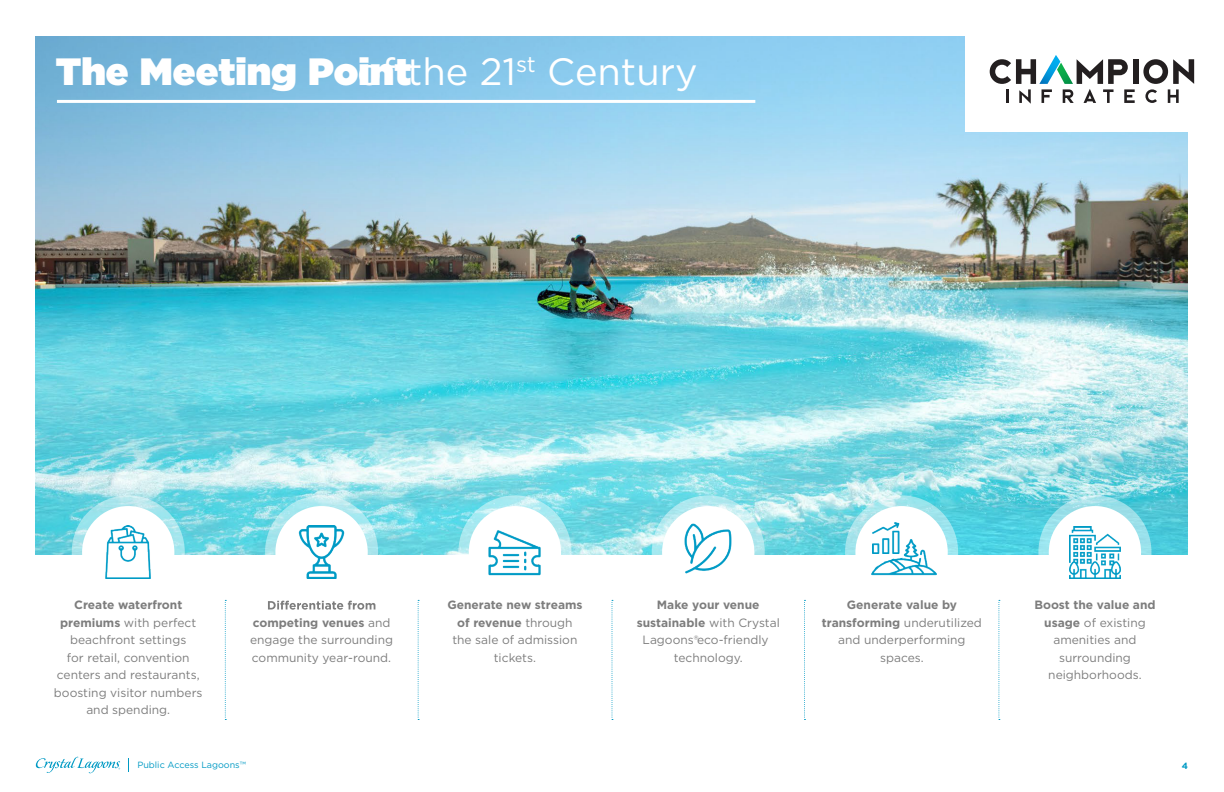
<style>
.page{position:relative;width:1224px;height:792px;background:#fff}
.page>*{position:absolute;margin:0;border:0;box-sizing:border-box;transform-origin:0 0}
.t1{font:38px "Gotham";color:#fff}
.t2{font:900 38px "Gotham";color:#fff}
.t3{font:12px/17.5px "Gotham";color:#7d7d7d;text-align:center}
.t4{font:9px "Gotham";color:#009ac4}
.t5{font:700 9px "Gotham";color:#009ac4}
.s1{font-weight:700}
</style>
<div class="page">
<svg style="left:128px;top:758px;width:1px;height:13px"></svg>
<svg style="left:36px;top:757px;width:84px;height:16px"></svg>
<img style="left:36px;top:36px;width:1152px;height:518px">
<svg style="left:458px;top:495px;width:113px;height:113px"></svg>
<div style="left:469px;top:506px;width:92px;height:92px;background:#fff;border-radius:50%"></div>
<svg style="left:652px;top:495px;width:113px;height:113px"></svg>
<div style="left:662px;top:506px;width:92px;height:92px;background:#fff;border-radius:50%"></div>
<svg style="left:845px;top:495px;width:113px;height:113px"></svg>
<div style="left:855px;top:506px;width:93px;height:92px;background:#fff;border-radius:50%"></div>
<svg style="left:1038px;top:495px;width:113px;height:113px"></svg>
<div style="left:1049px;top:506px;width:92px;height:92px;background:#fff;border-radius:50%"></div>
<svg style="left:72px;top:495px;width:113px;height:113px"></svg>
<div style="left:82px;top:506px;width:92px;height:92px;background:#fff;border-radius:50%"></div>
<svg style="left:265px;top:495px;width:113px;height:113px"></svg>
<div style="left:275px;top:506px;width:93px;height:92px;background:#fff;border-radius:50%"></div>
<img style="left:1069px;top:527px;width:52px;height:51px">
<img style="left:684px;top:523px;width:59px;height:60px">
<img style="left:871px;top:539px;width:65px;height:37px">
<svg style="left:875px;top:554px;width:27px;height:14px"></svg>
<img style="left:873px;top:522px;width:31px;height:32px">
<svg style="left:268px;top:601px;width:107px;height:9px"></svg>
<hr style="left:57px;top:100px;width:698px;height:3px;background:#fff">
<img style="left:298px;top:526px;width:47px;height:53px">
<img style="left:105px;top:525px;width:46px;height:53px">
<img style="left:488px;top:530px;width:53px;height:46px">
<svg style="left:225px;top:600px;width:1px;height:120px"></svg>
<svg style="left:418px;top:600px;width:1px;height:120px"></svg>
<svg style="left:612px;top:600px;width:1px;height:120px"></svg>
<svg style="left:804px;top:600px;width:1px;height:120px"></svg>
<svg style="left:998px;top:600px;width:2px;height:120px"></svg>
<div style="left:965px;top:30px;width:254px;height:102px;background:#fff"></div>
<svg style="left:990px;top:55px;width:204px;height:49px"></svg>
<h1 class="t1" style="left:357px;top:47px;width:342px">of the 21<sup>st</sup> Century</h1>
<h1 class="t2" style="left:56px;top:44px;width:357px">The Meeting Point</h1>
<p class="t3" style="left:54px;top:596px;width:150px"><span class="s1">Create waterfront premiums</span> with perfect beachfront settings<br>for retail, convention centers and restaurants, boosting visitor numbers and spending.</p>
<p class="t3" style="left:447px;top:596px;width:137px"><span class="s1">Generate new streams of revenue</span> through the sale of admission tickets.</p>
<p class="t3" style="left:1034px;top:596px;width:123px"><span class="s1">Boost the value and usage</span> of existing amenities and surrounding neighborhoods.</p>
<p class="t3" style="left:637px;top:596px;width:145px"><span class="s1">Make your venue sustainable</span> with Crystal<br>Lagoons e® co-friendly technology.</p>
<p class="t3" style="left:822px;top:596px;width:161px"><span class="s1">Generate value by transforming</span> underutilized and underperforming spaces.</p>
<p class="t3" style="left:250px;top:614px;width:144px;text-align:left"><span class="s1">competing venues</span> and engage the surrounding community year-round.</p>
<p class="t4" style="left:137px;top:759px;width:110px">Public Access Lagoons™</p>
<p class="t5" style="left:1182px;top:760px;width:8px">4</p>
</div>
